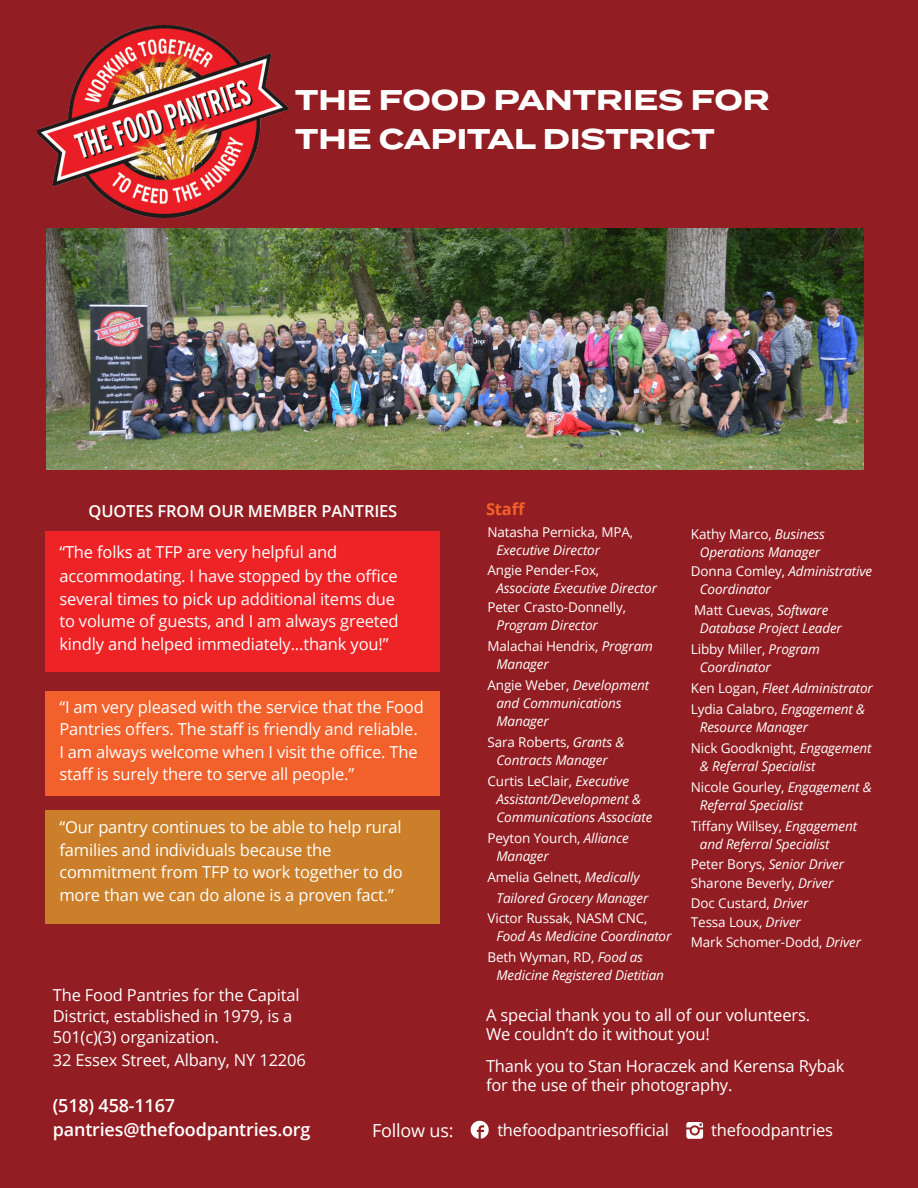
<style>
.page{position:relative;width:918px;height:1188px;background:#921d22}
.page>*{position:absolute;margin:0;border:0;box-sizing:border-box;transform-origin:0 0}
.t1{font:700 28.5px/39.3px "Termina";color:#fff}
.Event_lists{font:600 18px "Open Sans";letter-spacing:-.01em;color:#fff}
.Event_lists-2{font:18px "Open Sans";letter-spacing:-.01em;color:#fff}
.Event_lists-3{font:16.5px/22.5px "Open Sans";letter-spacing:-.01em;color:#fff}
.Donor_list{font:16.5px/19.5px "Open Sans";letter-spacing:-.01em;color:#fff}
.Event_lists-4{font:600 16.5px "Open Sans";letter-spacing:-.01em;color:#fff}
.t2{font:700 16.5px "Open Sans";color:#f2602b}
.Donor_list-2{font:italic 13.5px/18px "Open Sans";letter-spacing:-.01em;color:#fff}
.Donor_list-3{font:13.5px/18px "Open Sans";letter-spacing:-.01em;color:#fff}
.s1{font-style:italic}
.s2{font-style:normal}
</style>
<div class="page">
<img style="left:46px;top:229px;width:818px;height:241px">
<div style="left:45px;top:531px;width:394px;height:140px;background:#ee2326"></div>
<div style="left:45px;top:691px;width:394px;height:105px;background:#f2602b"></div>
<div style="left:45px;top:810px;width:394px;height:113px;background:#cb7f2a"></div>
<svg style="left:471px;top:1121px;width:18px;height:18px"></svg>
<svg style="left:686px;top:1122px;width:17px;height:17px"></svg>
<img style="left:38px;top:25px;width:252px;height:192px">
<p class="t1" style="left:295px;top:81px;width:476px">THE FOOD PANTRIES FOR<br>THE CAPITAL DISTRICT</p>
<p class="t2" style="left:486px;top:497px;width:41px">Staff</p>
<p class="Donor_list-3" style="left:496px;top:523px;width:138px;text-indent:-9px">Natasha Pernicka, MPA,<br><span class="s1">Executive Director</span></p>
<p class="Donor_list-2" style="left:496px;top:561px;width:162px;text-indent:-9px"><span class="s2">Angie Pender-Fox,<br></span>Associate Executive Director</p>
<p class="Donor_list-3" style="left:496px;top:598px;width:131px;text-indent:-9px">Peter Crasto-Donnelly,<br><span class="s1">Program Director</span></p>
<p class="Donor_list-3" style="left:496px;top:637px;width:158px;text-indent:-9px">Malachai Hendrix, <span class="s1">Program<br>Manager</span></p>
<p class="Donor_list-2" style="left:496px;top:676px;width:154px;text-indent:-9px"><span class="s2">Angie Weber,</span> Development and Communications<br>Manager</p>
<p class="Donor_list-2" style="left:488px;top:733px;width:139px;text-align:center"><span class="s2">Sara Roberts,</span> Grants &amp;<br>Contracts Manager</p>
<p class="Donor_list-2" style="left:496px;top:772px;width:157px;text-indent:-9px"><span class="s2">Curtis LeClair,</span> Executive<br>Assistant/Development &amp;<br>Communications Associate</p>
<p class="Donor_list-2" style="left:496px;top:829px;width:134px;text-indent:-9px"><span class="s2">Peyton Yourch,</span> Alliance<br>Manager</p>
<p class="Donor_list-3" style="left:488px;top:868px;width:154px">Amelia Gelnett, <span class="s1">Medically</span></p>
<p class="Donor_list-2" style="left:497px;top:889px;width:153px">Tailored Grocery Manager</p>
<p class="Donor_list-2" style="left:496px;top:909px;width:176px;text-indent:-9px"><span class="s2">Victor Russak, NASM CNC,<br></span>Food As Medicine Coordinator</p>
<p class="Donor_list-2" style="left:496px;top:948px;width:169px;text-indent:-9px"><span class="s2">Beth Wyman, RD,</span> Food as<br>Medicine Registered Dietitian</p>
<p class="Donor_list" style="left:486px;top:1005px;width:326px">A special thank you to all of our volunteers.<br>We couldn’t do it without you!</p>
<p class="Donor_list" style="left:486px;top:1056px;width:360px">Thank you to Stan Horaczek and Kerensa Rybak for the use of their photography.</p>
<p class="Event_lists-4" style="left:89px;top:499px;width:310px">QUOTES FROM OUR MEMBER PANTRIES</p>
<p class="Donor_list-2" style="left:691px;top:524px;width:136px;text-align:center"><span class="s2">Kathy Marco,</span> Business<br>Operations Manager</p>
<p class="Donor_list-2" style="left:700px;top:562px;width:174px;text-indent:-9px"><span class="s2">Donna Comley,</span> Administrative<br>Coordinator</p>
<p class="Donor_list-2" style="left:700px;top:601px;width:144px;text-indent:-6px"><span class="s2">Matt Cuevas,</span> Software<br>Database Project Leader</p>
<p class="Donor_list-2" style="left:700px;top:640px;width:121px;text-indent:-9px"><span class="s2">Libby Miller,</span> Program<br>Coordinator</p>
<p class="Donor_list-2" style="left:691px;top:679px;width:184px"><span class="s2">Ken Logan,</span> Fleet Administrator</p>
<p class="Donor_list-2" style="left:700px;top:700px;width:167px;text-indent:-9px"><span class="s2">Lydia Calabro,</span> Engagement &amp;<br>Resource Manager</p>
<p class="Donor_list-2" style="left:700px;top:739px;width:173px;text-indent:-9px"><span class="s2">Nick Goodknight,</span> Engagement &amp; Referral Specialist</p>
<p class="Donor_list-2" style="left:700px;top:778px;width:174px;text-indent:-9px"><span class="s2">Nicole Gourley,</span> Engagement &amp;<br>Referral Specialist</p>
<p class="Donor_list-2" style="left:700px;top:817px;width:159px;text-indent:-9px"><span class="s2">Tiffany Willsey,</span> Engagement and Referral Specialist</p>
<p class="Donor_list-2" style="left:691px;top:854px;width:155px"><span class="s2">Peter Borys,</span> Senior Driver</p>
<p class="Donor_list-3" style="left:691px;top:874px;width:144px">Sharone Beverly, <span class="s1">Driver</span></p>
<p class="Donor_list-3" style="left:691px;top:893px;width:119px">Doc Custard, <span class="s1">Driver</span></p>
<p class="Donor_list-3" style="left:691px;top:913px;width:111px">Tessa Loux, <span class="s1">Driver</span></p>
<p class="Donor_list-3" style="left:691px;top:932px;width:172px">Mark Schomer-Dodd, <span class="s1">Driver</span></p>
<p class="Event_lists-3" style="left:59px;top:541px;width:279px">“The folks at TFP are very helpful and</p>
<p class="Event_lists-3" style="left:59px;top:565px;width:341px">accommodating. I have stopped by the office several times to pick up additional items due to volume of guests, and I am always greeted kindly and helped immediately...thank you!”</p>
<p class="Event_lists-3" style="left:59px;top:695px;width:366px">“I am very pleased with the service that the Food Pantries offers. The staff is friendly and reliable.<br>I am always welcome when I visit the office. The staff is surely there to serve all people.”</p>
<p class="Event_lists-3" style="left:59px;top:815px;width:345px">“Our pantry continues to be able to help rural families and individuals because the commitment from TFP to work together to do more than we can do alone is a proven fact.”</p>
<p class="Event_lists-3" style="left:53px;top:985px;width:248px;line-height:21px">The Food Pantries for the Capital<br>District, established in 1979, is a<br>501(c)(3) organization.</p>
<p class="Event_lists-3" style="left:53px;top:1048px;width:255px">32 Essex Street, Albany, NY 12206</p>
<p class="Event_lists" style="left:53px;top:1094px;width:124px">(518) 458-1167</p>
<p class="Event_lists" style="left:53px;top:1118px;width:259px">pantries@thefoodpantries.org</p>
<p class="Event_lists-2" style="left:372px;top:1118px;width:83px">Follow us:</p>
<p class="Event_lists-3" style="left:497px;top:1119px;width:173px">thefoodpantriesofficial</p>
<p class="Event_lists-3" style="left:711px;top:1119px;width:123px">thefoodpantries</p>
</div>
